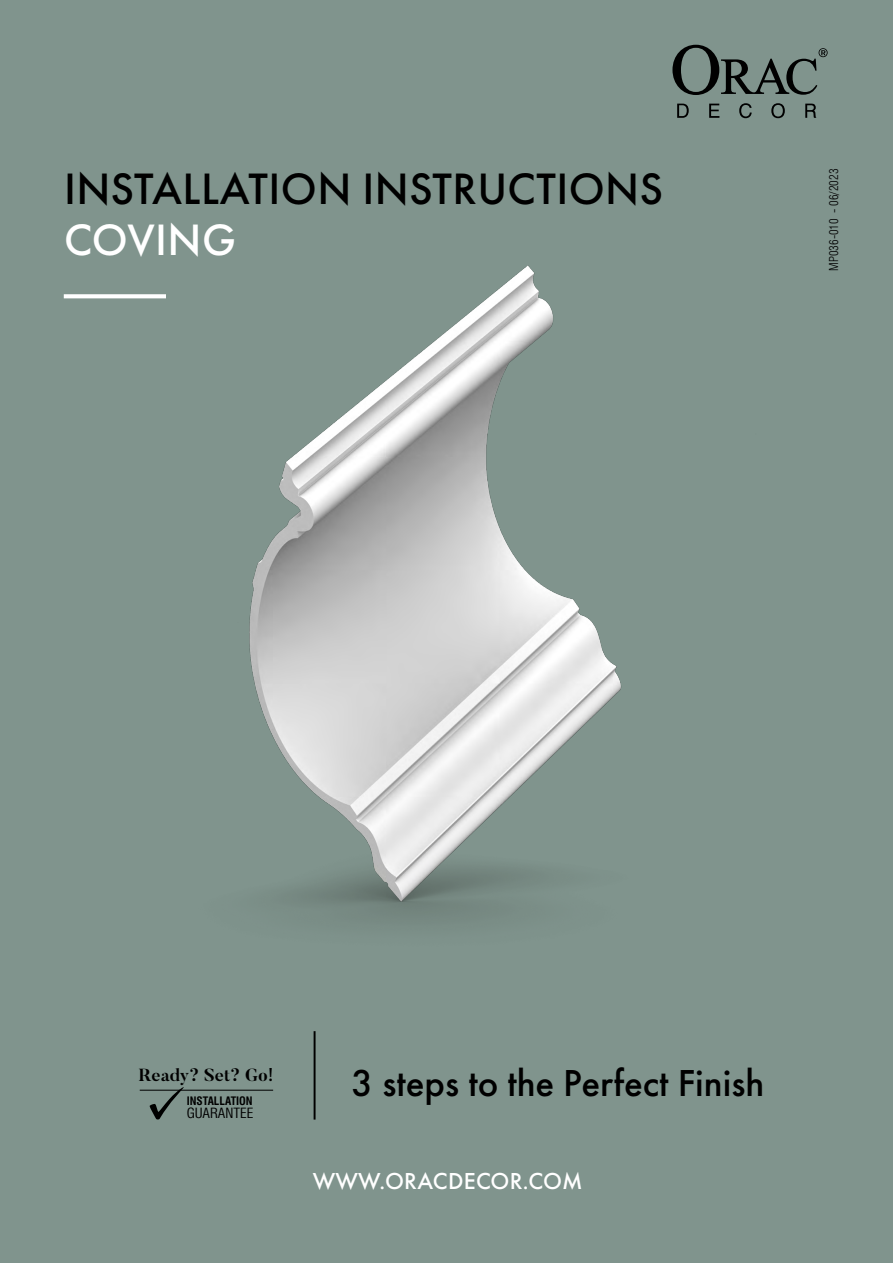
<style>
.page{position:relative;width:893px;height:1263px;background:#80948d}
.page>*{position:absolute;margin:0;border:0;box-sizing:border-box;transform-origin:0 0}
.t1{font:500 45.6px "Futura PT";letter-spacing:.01em;color:#000}
.t2{font:500 45.6px "Futura PT";letter-spacing:.01em;color:#fff}
.t3{font:500 39px "Futura PT";color:#000}
.t4{font:500 24px "Futura PT";letter-spacing:.01em;color:#fff}
.t5{font:700 17.4px "Butler";color:#000}
.t6{font:condensed 13.8px "Swiss 721 TL";color:#000}
.t7{font:300 condensed 12px "Swiss 721 TL";color:#000}
.t8{font:700 condensed 11.4px "Swiss 721 TL";color:#000}
</style>
<div class="page">
<img style="left:63px;top:265px;width:559px;height:658px">
<svg style="left:677px;top:104px;width:12px;height:14px"></svg>
<svg style="left:709px;top:104px;width:10px;height:14px"></svg>
<svg style="left:739px;top:103px;width:13px;height:15px"></svg>
<svg style="left:771px;top:103px;width:14px;height:15px"></svg>
<svg style="left:805px;top:104px;width:11px;height:14px"></svg>
<svg style="left:672px;top:45px;width:156px;height:50px"></svg>
<svg style="left:64px;top:294px;width:102px;height:4px"></svg>
<hr style="left:314px;top:1031px;width:2px;height:88px;background:#000">
<svg style="left:150px;top:1087px;width:34px;height:32px"></svg>
<hr style="left:140px;top:1090px;width:133px;height:1px;background:#000">
<p class="t1" style="left:64px;top:161px;width:601px">INSTALLATION INSTRUCTIONS</p>
<p class="t2" style="left:64px;top:213px;width:174px">COVING</p>
<p class="t7" style="left:826px;top:271px;width:103px;rotate:-90deg">MP036-010 - 06/2023</p>
<p class="t5" style="left:139px;top:1064px;width:136px">Ready? Set? Go!</p>
<p class="t8" style="left:187px;top:1093px;width:68px">INSTALLATION</p>
<p class="t6" style="left:187px;top:1105px;width:68px">GUARANTEE</p>
<p class="t3" style="left:351px;top:1059px;width:415px">3 steps to the Perfect Finish</p>
<p class="t4" style="left:313px;top:1166px;width:271px">WWW.ORACDECOR.COM</p>
</div>
